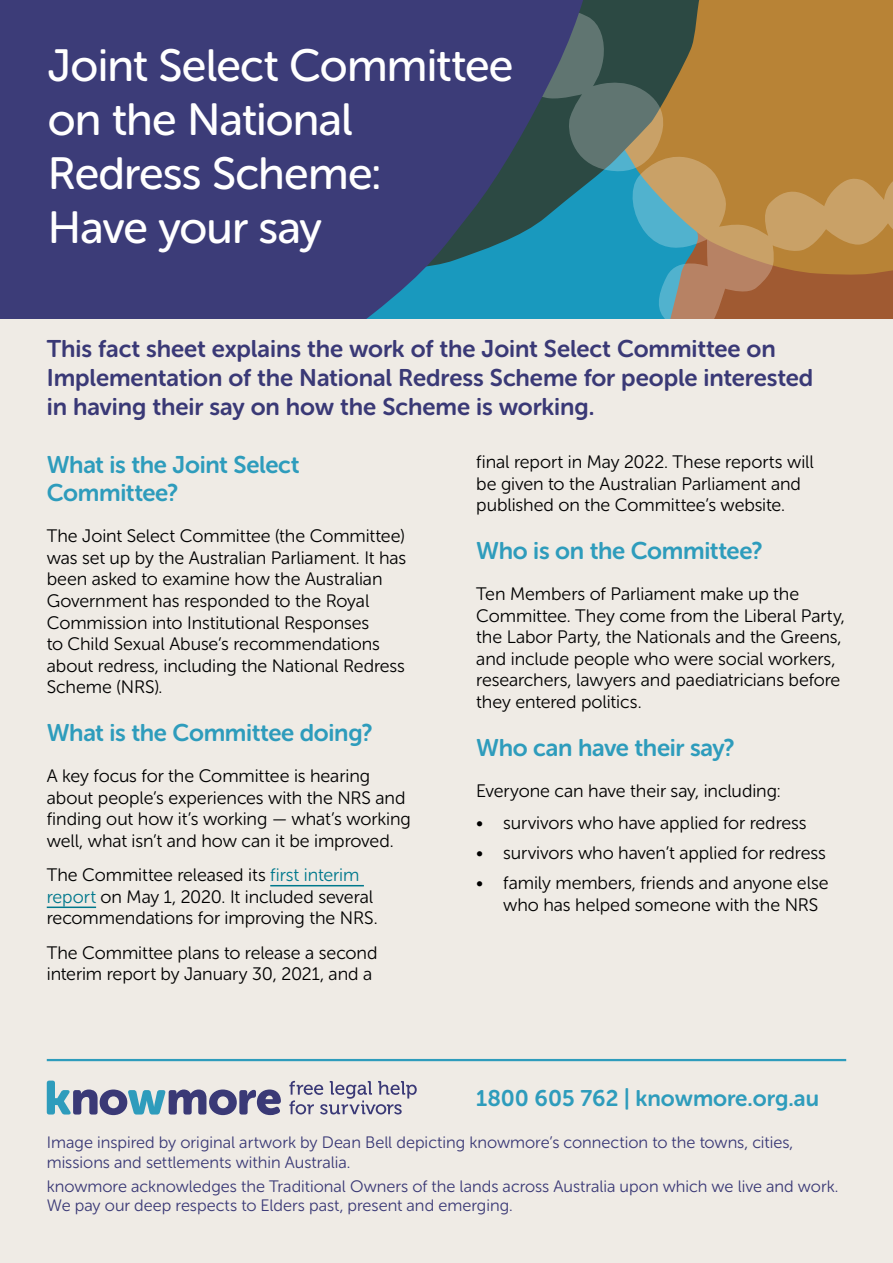
<style>
.page{position:relative;width:893px;height:1263px;background:#efebe5}
.page>*{position:absolute;margin:0;border:0;box-sizing:border-box;transform-origin:0 0}
.t1{font:45px/54px "Museo Sans Rounded 500";letter-spacing:-.02em;color:#fff}
.t2{font:24px/28.8px "Museo Sans Rounded 700";letter-spacing:-.005em;color:#3a3976}
.t3{font:24px/28.8px "Museo Sans Rounded 700";letter-spacing:-.015em;color:#2e9cbc}
.t4{font:22.5px "Museo Sans Rounded 700";color:#2e9cbc}
.t5{font:18px/21.6px "Museo Sans Rounded 300";letter-spacing:-.005em;color:#000}
.t6{font:16.5px/19.8px "Museo Sans Rounded 300";color:#3a3976}
.s1{color:#00788c}
</style>
<div class="page">
<svg style="left:592px;top:3px;width:36px;height:174px;background:#496765"></svg>
<svg style="left:628px;top:0;width:265px;height:319px;background:#a2824d"></svg>
<svg style="left:0;top:0;width:592px;height:319px;background:#38457a"></svg>
<hr style="left:270px;top:885px;width:94px;height:1px;background:#00788c">
<hr style="left:47px;top:906px;width:49px;height:2px;background:#00788c">
<hr style="left:47px;top:1059px;width:799px;height:2px;background:#2e9cbc">
<svg style="left:47px;top:1080px;width:234px;height:35px"></svg>
<svg style="left:289px;top:1081px;width:128px;height:33px"></svg>
<h1 class="t1" style="left:48px;top:38px;width:467px">Joint Select Committee on the National<br>Redress Scheme:<br>Have your say</h1>
<h2 class="t2" style="left:47px;top:334px;width:768px">This fact sheet explains the work of the Joint Select Committee on<br>Implementation of the National Redress Scheme for people interested in having their say on how the Scheme is working.</h2>
<h2 class="t3" style="left:47px;top:450px;width:254px">What is the Joint Select<br>Committee?</h2>
<p class="t5" style="left:47px;top:525px;width:361px">The Joint Select Committee (the Committee) was set up by the Australian Parliament. It has been asked to examine how the Australian Government has responded to the Royal Commission into Institutional Responses<br>to Child Sexual Abuse’s recommendations about redress, including the National Redress Scheme (NRS).</p>
<h2 class="t3" style="left:47px;top:719px;width:327px">What is the Committee doing?</h2>
<p class="t5" style="left:47px;top:765px;width:366px">A key focus for the Committee is hearing about people’s experiences with the NRS and finding out how it’s working — what’s working well, what isn’t and how can it be improved.</p>
<p class="t5" style="left:47px;top:864px;width:333px">The Committee released its <span class="s1">first interim report</span> on May 1, 2020. It included several recommendations for improving the NRS.</p>
<p class="t5" style="left:47px;top:942px;width:332px">The Committee plans to release a second interim report by January 30, 2021, and a</p>
<p class="t5" style="left:476px;top:451px;width:339px">final report in May 2022. These reports will be given to the Australian Parliament and published on the Committee’s website.</p>
<h2 class="t3" style="left:476px;top:537px;width:288px">Who is on the Committee?</h2>
<p class="t5" style="left:476px;top:583px;width:370px">Ten Members of Parliament make up the Committee. They come from the Liberal Party, the Labor Party, the Nationals and the Greens, and include people who were social workers, researchers, lawyers and paediatricians before they entered politics.</p>
<h2 class="t3" style="left:476px;top:733px;width:260px">Who can have their say?</h2>
<p class="t5" style="left:476px;top:780px;width:306px">Everyone can have their say, including:</p>
<p class="t5" style="left:476px;top:812px;width:332px">• survivors who have applied for redress</p>
<p class="t5" style="left:476px;top:842px;width:351px">• survivors who haven’t applied for redress</p>
<p class="t5" style="left:503px;top:872px;width:327px;text-indent:-27px">• family members, friends and anyone else who has helped someone with the NRS</p>
<p class="t4" style="left:476px;top:1086px;width:344px">1800 605 762 | knowmore.org.au</p>
<p class="t6" style="left:47px;top:1132px;width:748px">Image inspired by original artwork by Dean Bell depicting knowmore’s connection to the towns, cities, missions and settlements within Australia.</p>
<p class="t6" style="left:47px;top:1176px;width:793px">knowmore acknowledges the Traditional Owners of the lands across Australia upon which we live and work.<br>We pay our deep respects to Elders past, present and emerging.</p>
</div>
